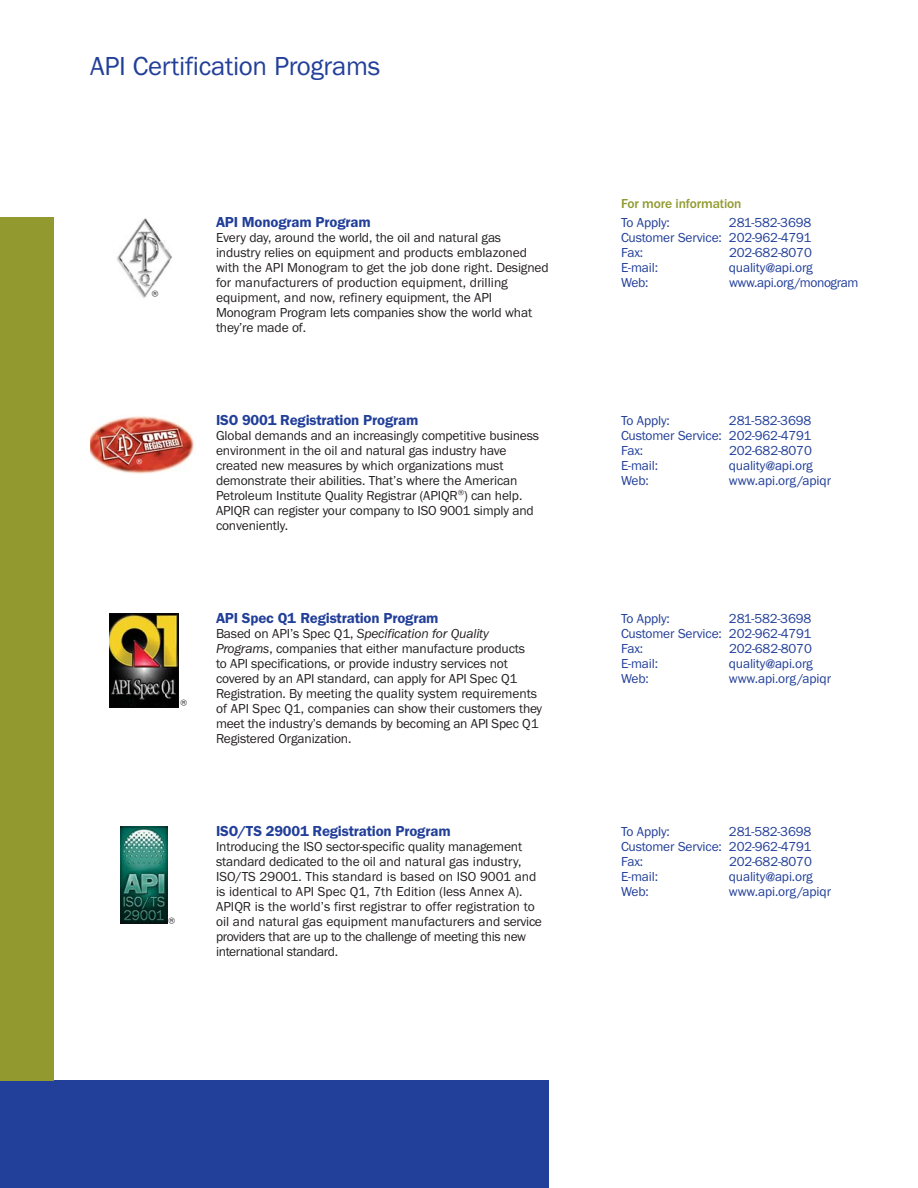
<style>
.page{position:relative;width:918px;height:1188px;background:#fff}
.page>*{position:absolute;margin:0;border:0;box-sizing:border-box;transform-origin:0 0}
.t1{font:27px "Franklin Got ITC";letter-spacing:-.01em;color:#223f99}
.t2{font:600 15px "Franklin Got ITC";letter-spacing:-.01em;color:#223f99}
.t3{font:15px "Franklin Got ITC";color:#231f20}
.t4{font:13.5px/15px "Franklin Got ITC";letter-spacing:-.01em;color:#231f20}
.t5{font:13.5px/15px "Franklin Got ITC";letter-spacing:-.01em;color:#223f99;text-align:justify}
.t6{font:13.5px "Franklin Got ITC";letter-spacing:-.03em;color:#223f99}
.t7{font:13.5px "Franklin Got Md ITC";letter-spacing:-.01em;color:#91992f}
.t8{font:13.5px "Franklin Got ITC";color:#fff}
.s1{font-style:italic}
</style>
<div class="page">
<div style="left:0;top:1081px;width:549px;height:107px;background:#223f99"></div>
<div style="left:0;top:217px;width:54px;height:864px;background:#91992f"></div>
<img style="left:116px;top:218px;width:56px;height:80px">
<img style="left:90px;top:416px;width:106px;height:58px">
<img style="left:110px;top:613px;width:68px;height:94px">
<img style="left:121px;top:827px;width:46px;height:96px">
<h1 class="t1" style="left:90px;top:56px;width:292px">API Certification Programs</h1>
<p class="t3" style="left:151px;top:291px;width:9px">®</p>
<p class="t2" style="left:216px;top:217px;width:156px">API Monogram Program</p>
<p class="t4" style="left:216px;top:232px;width:334px">Every day, around the world, the oil and natural gas industry relies on equipment and products emblazoned with the API Monogram to get the job done right. Designed for manufacturers of production equipment, drilling equipment, and now, refinery equipment, the API Monogram Program lets companies show the world what they’re made of.</p>
<p class="t8" style="left:136px;top:459px;width:8px">®</p>
<p class="t2" style="left:216px;top:415px;width:204px">ISO 9001 Registration Program</p>
<p class="t4" style="left:216px;top:430px;width:325px">Global demands and an increasingly competitive business environment in the oil and natural gas industry have created new measures by which organizations must demonstrate their abilities. That’s where the American Petroleum Institute Quality Registrar (APIQR®) can help.<br>APIQR can register your company to ISO 9001 simply and conveniently.</p>
<p class="t3" style="left:180px;top:700px;width:9px">®</p>
<p class="t2" style="left:216px;top:613px;width:224px">API Spec Q1 Registration Program</p>
<p class="t4" style="left:216px;top:628px;width:328px">Based on API’s Spec Q1, <span class="s1">Specification for Quality Programs</span>, companies that either manufacture products<br>to API specifications, or provide industry services not covered by an API standard, can apply for API Spec Q1<br>Registration. By meeting the quality system requirements of API Spec Q1, companies can show their customers they meet the industry’s demands by becoming an API Spec Q1<br>Registered Organization.</p>
<p class="t3" style="left:168px;top:919px;width:9px">®</p>
<p class="t2" style="left:216px;top:826px;width:236px">ISO/TS 29001 Registration Program</p>
<p class="t4" style="left:216px;top:841px;width:328px">Introducing the ISO sector-specific quality management standard dedicated to the oil and natural gas industry, ISO/TS 29001. This standard is based on ISO 9001 and is identical to API Spec Q1, 7th Edition (less Annex A).<br>APIQR is the world’s first registrar to offer registration to oil and natural gas equipment manufacturers and service providers that are up to the challenge of meeting this new international standard.</p>
<p class="t7" style="left:621px;top:199px;width:122px">For more information</p>
<p class="t5" style="left:621px;top:216px;width:192px;text-indent:108px">281-582-3698<br>Customer Service: 202-962-4791<br>Fax:</p>
<p class="t5" style="left:621px;top:216px;width:51px">To Apply:</p>
<p class="t5" style="left:729px;top:246px;width:84px">202-682-8070</p>
<p class="t5" style="left:621px;top:261px;width:39px">E-mail:</p>
<p class="t5" style="left:729px;top:261px;width:85px">quality@api.org</p>
<p class="t5" style="left:621px;top:276px;width:29px">Web:</p>
<p class="t6" style="left:729px;top:277px;width:131px">www.api.org/monogram</p>
<p class="t5" style="left:621px;top:414px;width:192px;text-indent:108px">281-582-3698<br>Customer Service: 202-962-4791<br>Fax:</p>
<p class="t5" style="left:621px;top:414px;width:51px">To Apply:</p>
<p class="t5" style="left:729px;top:444px;width:84px">202-682-8070</p>
<p class="t5" style="left:621px;top:459px;width:39px">E-mail:</p>
<p class="t5" style="left:729px;top:459px;width:85px">quality@api.org</p>
<p class="t5" style="left:621px;top:474px;width:29px">Web:</p>
<p class="t5" style="left:729px;top:474px;width:104px">www.api.org/apiqr</p>
<p class="t5" style="left:621px;top:612px;width:192px;text-indent:108px">281-582-3698<br>Customer Service: 202-962-4791<br>Fax:</p>
<p class="t5" style="left:621px;top:612px;width:51px">To Apply:</p>
<p class="t5" style="left:729px;top:642px;width:84px">202-682-8070</p>
<p class="t5" style="left:621px;top:657px;width:39px">E-mail:</p>
<p class="t5" style="left:729px;top:657px;width:85px">quality@api.org</p>
<p class="t5" style="left:621px;top:672px;width:29px">Web:</p>
<p class="t5" style="left:729px;top:672px;width:104px">www.api.org/apiqr</p>
<p class="t5" style="left:621px;top:825px;width:192px;text-indent:108px">281-582-3698<br>Customer Service: 202-962-4791<br>Fax:</p>
<p class="t5" style="left:621px;top:825px;width:51px">To Apply:</p>
<p class="t5" style="left:729px;top:855px;width:84px">202-682-8070</p>
<p class="t5" style="left:621px;top:870px;width:39px">E-mail:</p>
<p class="t5" style="left:729px;top:870px;width:85px">quality@api.org</p>
<p class="t5" style="left:621px;top:885px;width:29px">Web:</p>
<p class="t5" style="left:729px;top:885px;width:104px">www.api.org/apiqr</p>
</div>
